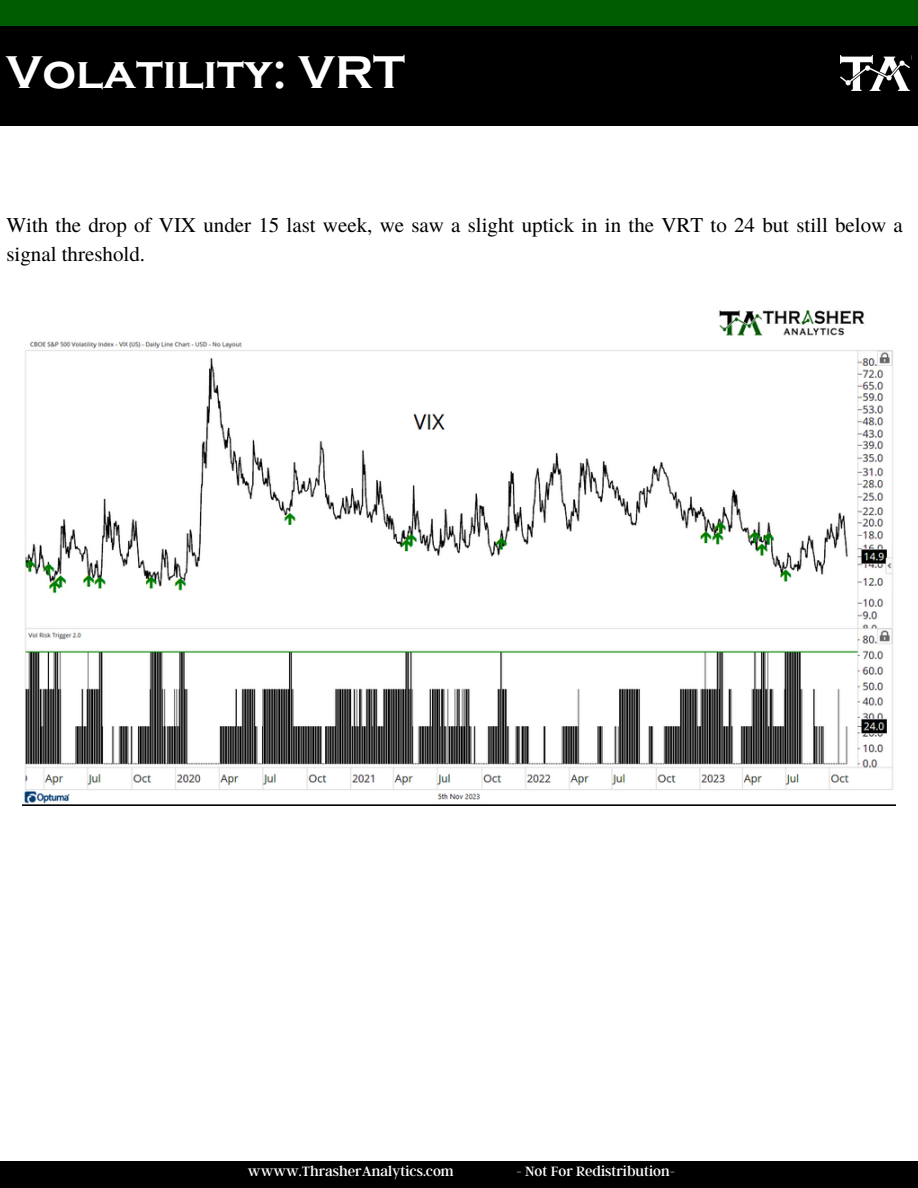
<style>
.page{position:relative;width:918px;height:1188px;background:#fff}
.page>*{position:absolute;margin:0;border:0;box-sizing:border-box;transform-origin:0 0}
.t1{font:700 47.25px "Copperplate Gothic";color:#fff}
.t2{font:21px/29.2px "Te X Gyre Termes";color:#000}
.t3{font:15px "Argent CF";color:#fff}
</style>
<div class="page">
<div style="left:0;top:0;width:918px;height:27px;background:#005c00"></div>
<div style="left:0;top:1162px;width:918px;height:26px;background:#000"></div>
<div style="left:0;top:26px;width:918px;height:100px;background:#000"></div>
<img style="left:840px;top:56px;width:71px;height:35px">
<img style="left:23px;top:310px;width:873px;height:495px">
<p class="t1" style="left:6px;top:46px;width:400px">Volatility: VRT</p>
<p class="t2" style="left:6px;top:209px;width:898px">With the drop of VIX under 15 last week, we saw a slight uptick in in the VRT to 24 but still below a signal threshold.</p>
<p class="t3" style="left:248px;top:1161px;width:207px">wwww.ThrasherAnalytics.com</p>
<p class="t3" style="left:516px;top:1161px;width:160px">- Not For Redistribution-</p>
</div>
